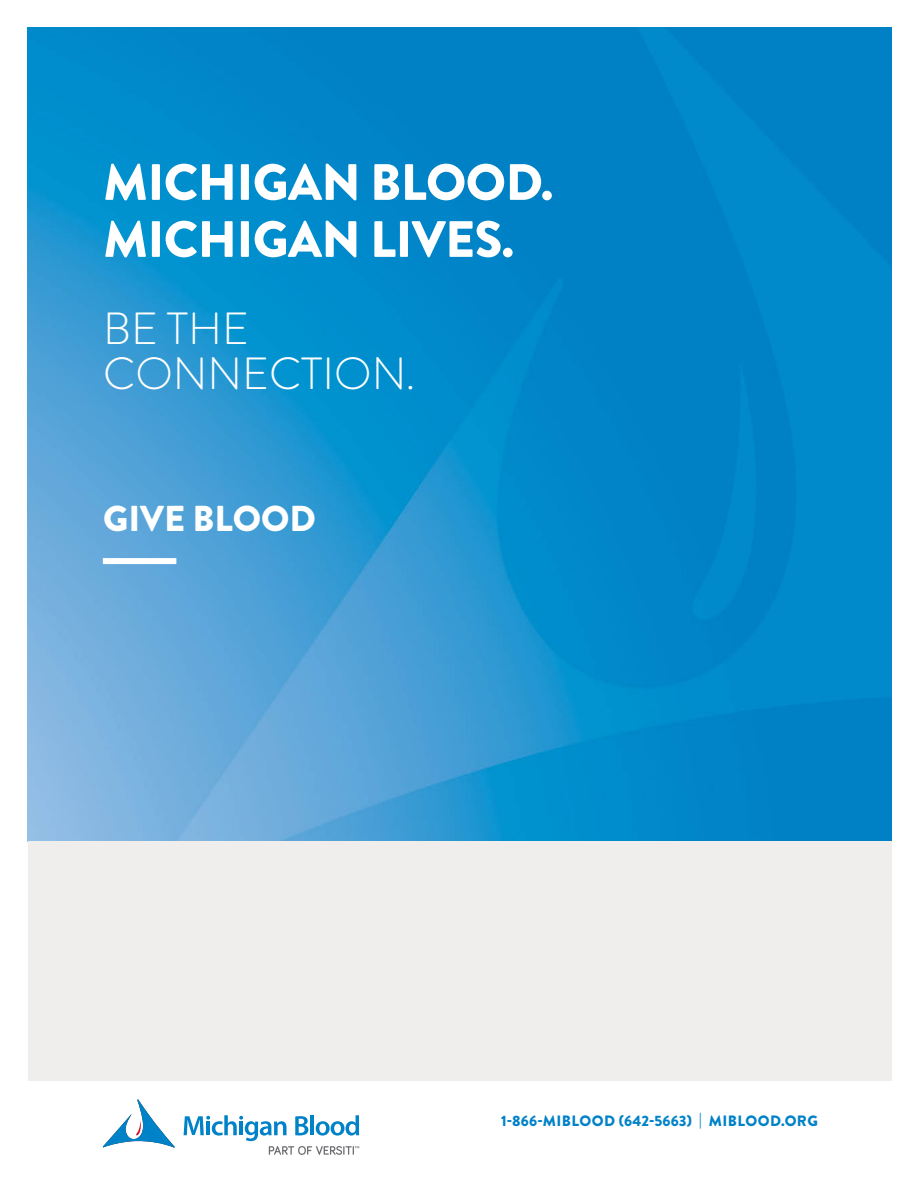
<style>
.page{position:relative;width:918px;height:1188px;background:#fff}
.page>*{position:absolute;margin:0;border:0;box-sizing:border-box;transform-origin:0 0}
.t1{font:900 51px/57px "Brandon Grotesque";letter-spacing:-.01em;color:#fff}
.t2{font:300 45px/45px "Brandon Grotesque";color:#fff}
.t3{font:900 36px "Brandon Grotesque";color:#fff}
.t4{font:900 15px "Brandon Grotesque";letter-spacing:.03em;color:#0082c8}
</style>
<div class="page">
<img style="left:28px;top:28px;width:864px;height:813px">
<div style="left:28px;top:841px;width:864px;height:240px;background:#f0eeec"></div>
<div style="left:103px;top:558px;width:73px;height:6px;background:#fff"></div>
<svg style="left:103px;top:1099px;width:72px;height:49px"></svg>
<svg style="left:184px;top:1115px;width:175px;height:40px"></svg>
<h1 class="t1" style="left:103px;top:154px;width:452px">MICHIGAN BLOOD.<br>MICHIGAN LIVES.</h1>
<h2 class="t2" style="left:103px;top:306px;width:314px">BE THE<br>CONNECTION.</h2>
<h3 class="t3" style="left:103px;top:493px;width:214px">GIVE BLOOD</h3>
<p class="t4" style="left:501px;top:1111px;width:318px">1-866-MIBLOOD (642-5663) | MIBLOOD.ORG</p>
</div>
